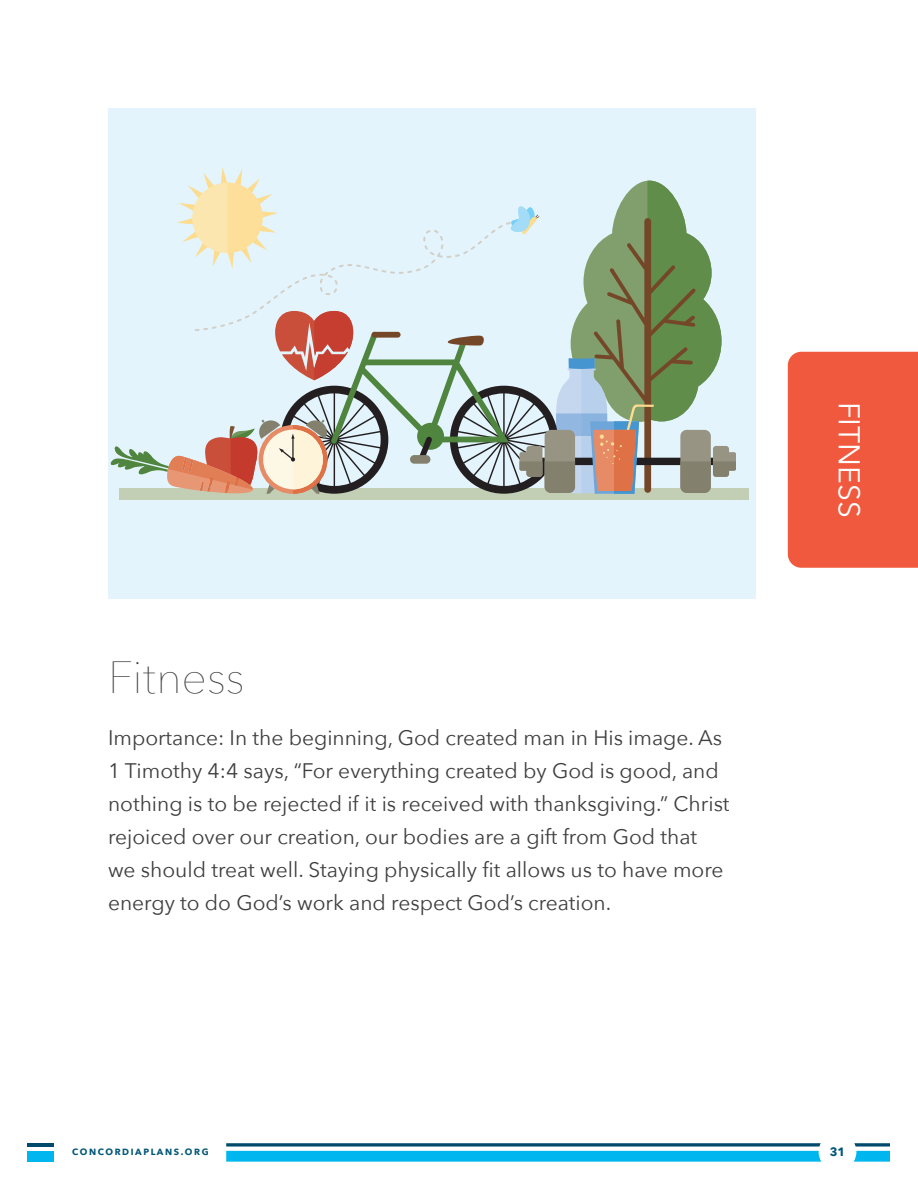
<style>
.page{position:relative;width:918px;height:1188px;background:#fff}
.page>*{position:absolute;margin:0;border:0;box-sizing:border-box;transform-origin:0 0}
.Headline{font:200 45px "Avenir Next";color:#3e3e3f}
.t1{font:30px "Avenir Next";color:#fff}
.Play_intro_text{font:21px/33px "Avenir Next";color:#3e3e3f}
.t2{font:700 12px "Avenir Next";color:#005677}
.t3{font:700 9px "Avenir Next";letter-spacing:.175em;color:#005677}
</style>
<div class="page">
<div style="left:108px;top:108px;width:648px;height:491px;background:#e3f4fc"></div>
<div style="left:119px;top:488px;width:629px;height:11px;background:#c3cfb5"></div>
<svg style="left:110px;top:167px;width:626px;height:327px"></svg>
<div style="left:788px;top:352px;width:130px;height:216px;background:#f0593e"></div>
<svg style="left:226px;top:1143px;width:664px;height:19px"></svg>
<div style="left:28px;top:1151px;width:26px;height:11px;background:#00b6ef"></div>
<hr style="left:28px;top:1143px;width:26px;height:4px;background:#004b6c">
<p class="Headline" style="left:108px;top:639px;width:138px">Fitness</p>
<p class="Play_intro_text" style="left:108px;top:721px;width:623px">Importance: In the beginning, God created man in His image. As 1 Timothy 4:4 says, “For everything created by God is good, and nothing is to be rejected if it is received with thanksgiving.” Christ rejoiced over our creation, our bodies are a gift from God that we should treat well. Staying physically fit allows us to have more energy to do God’s work and respect God’s creation.</p>
<h2 class="t1" style="left:874px;top:402px;width:118px;rotate:90deg">FITNESS</h2>
<p class="t3" style="left:72px;top:1144px;width:138px">CONCORDIAPLANS.ORG</p>
<p class="t2" style="left:830px;top:1142px;width:17px">31</p>
</div>
